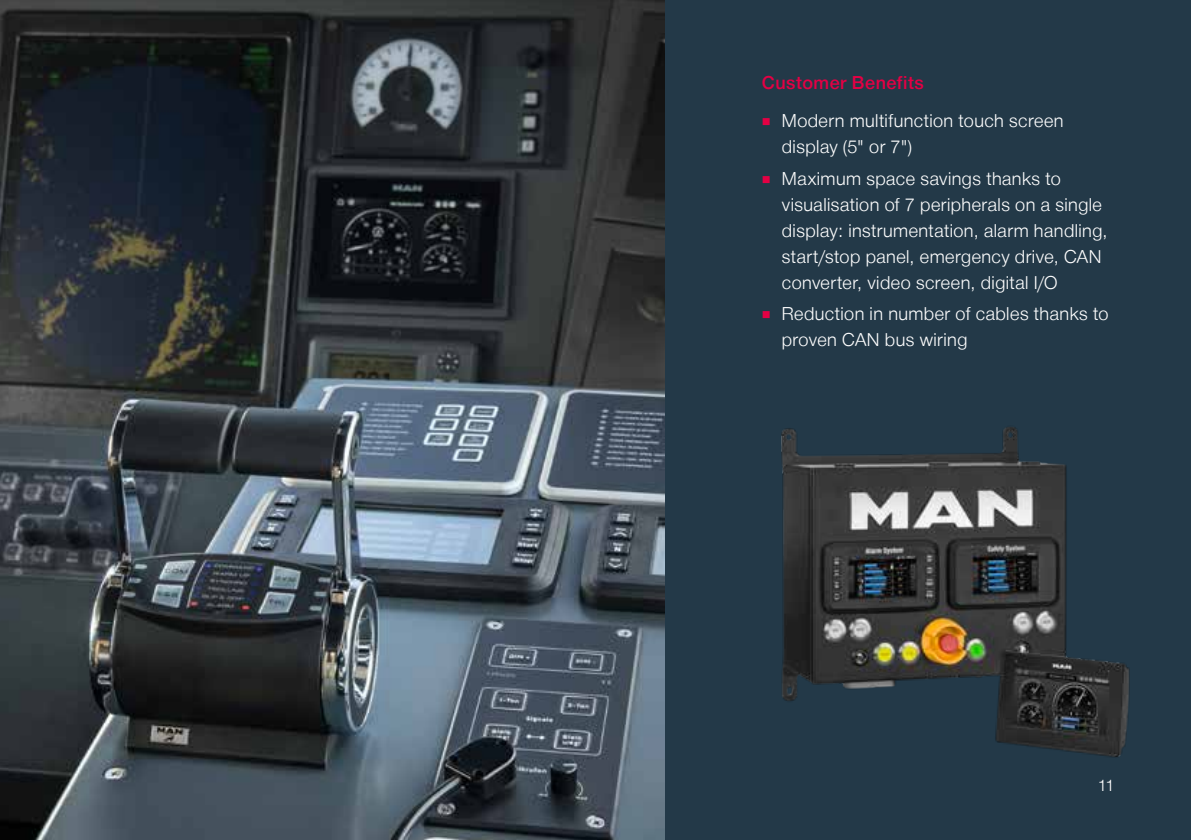
<style>
.page{position:relative;width:1191px;height:840px;background:#fff}
.page>*{position:absolute;margin:0;border:0;box-sizing:border-box;transform-origin:0 0}
.t1{font:300 18px/26px "Man Global Pro";letter-spacing:.025em;color:#fff}
.t2{font:500 18px "Man Global Pro";letter-spacing:.025em;color:#e40044}
.t3{font:300 16px "Man Global Pro";color:#fff}
.s1{color:#e40044}
</style>
<div class="page">
<img style="left:0;top:0;width:665px;height:839px">
<div style="left:665px;top:0;width:526px;height:839px;background:#233948"></div>
<img style="left:781px;top:427px;width:349px;height:330px">
<p class="t2" style="left:762px;top:73px;width:163px">Customer Benefits</p>
<p class="t1" style="left:782px;top:108px;width:283px;text-indent:-20px"><span class="s1">■</span> Modern multifunction touch screen display (5" or 7")</p>
<p class="t1" style="left:782px;top:165px;width:327px;text-indent:-20px"><span class="s1">■</span> Maximum space savings thanks to visualisation of 7 peripherals on a single display: instrumentation, alarm handling, start/stop panel, emergency drive, CAN converter, video screen, digital I/O</p>
<p class="t1" style="left:782px;top:301px;width:328px;text-indent:-20px"><span class="s1">■</span> Reduction in number of cables thanks to proven CAN bus wiring</p>
<p class="t3" style="left:1098px;top:775px;width:18px">11</p>
</div>
